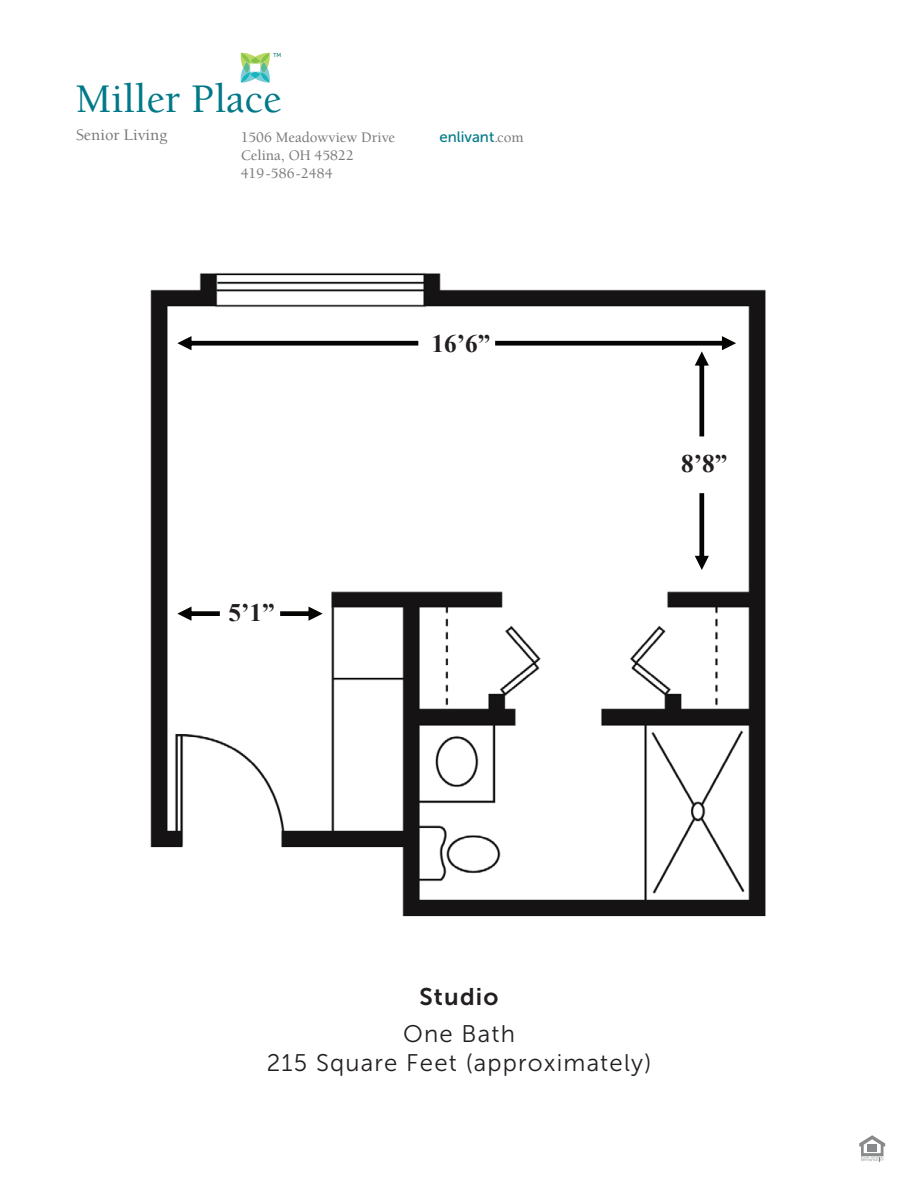
<style>
.page{position:relative;width:918px;height:1188px;background:#fff}
.page>*{position:absolute;margin:0;border:0;box-sizing:border-box;transform-origin:0 0}
.t1{font:500 41.7px "Berkeley Std";color:#027988}
.t2{font:700 25.2px "Times New Roman";color:#231f20}
.t3{font:24px/28.8px "Museo Sans 300";letter-spacing:.05em;color:#231f20;text-align:center}
.t4{font:24px "Museo Sans 700";letter-spacing:.05em;color:#231f20}
.t5{font:italic 700 18.9px "Times New Roman";color:#231f20}
.t6{font:500 16.5px "Berkeley Std";color:#787779}
.t7{font:500 15px/18px "Berkeley Std";color:#787779}
.t8{font:15px "Museo Sans 500";color:#027988}
.t9{font:5.7px "Museo Sans 500";color:#107c79}
.s1{font-family:"Berkeley Std";font-weight:500;color:#787779}
</style>
<div class="page">
<img style="left:150px;top:273px;width:616px;height:644px">
<svg style="left:177px;top:336px;width:241px;height:14px"></svg>
<svg style="left:495px;top:336px;width:241px;height:100px"></svg>
<svg style="left:695px;top:493px;width:14px;height:77px"></svg>
<svg style="left:177px;top:607px;width:43px;height:14px"></svg>
<svg style="left:280px;top:607px;width:43px;height:14px"></svg>
<svg style="left:859px;top:1135px;width:26px;height:26px"></svg>
<svg style="left:241px;top:53px;width:29px;height:30px"></svg>
<p class="t9" style="left:273px;top:52px;width:10px">TM</p>
<h1 class="t1" style="left:76px;top:77px;width:207px">Miller Place</h1>
<p class="t6" style="left:76px;top:126px;width:93px">Senior Living</p>
<p class="t7" style="left:241px;top:129px;width:156px">1506 Meadowview Drive</p>
<p class="t8" style="left:439px;top:129px;width:86px">enlivant<span class="s1">.com</span></p>
<p class="t7" style="left:241px;top:147px;width:114px">Celina, OH 45822<br>419-586-2484</p>
<h2 class="t2" style="left:229px;top:596px;width:48px">5’1”</h2>
<h2 class="t2" style="left:431px;top:326px;width:60px">16’6”</h2>
<h2 class="t2" style="left:681px;top:446px;width:48px">8’8”</h2>
<h3 class="t4" style="left:419px;top:984px;width:81px">Studio</h3>
<h3 class="t3" style="left:267px;top:1019px;width:386px">One Bath<br>215 Square Feet (approximately)</h3>
<p class="t5" style="left:402px;top:1027px;width:77px">One Bath</p>
</div>
